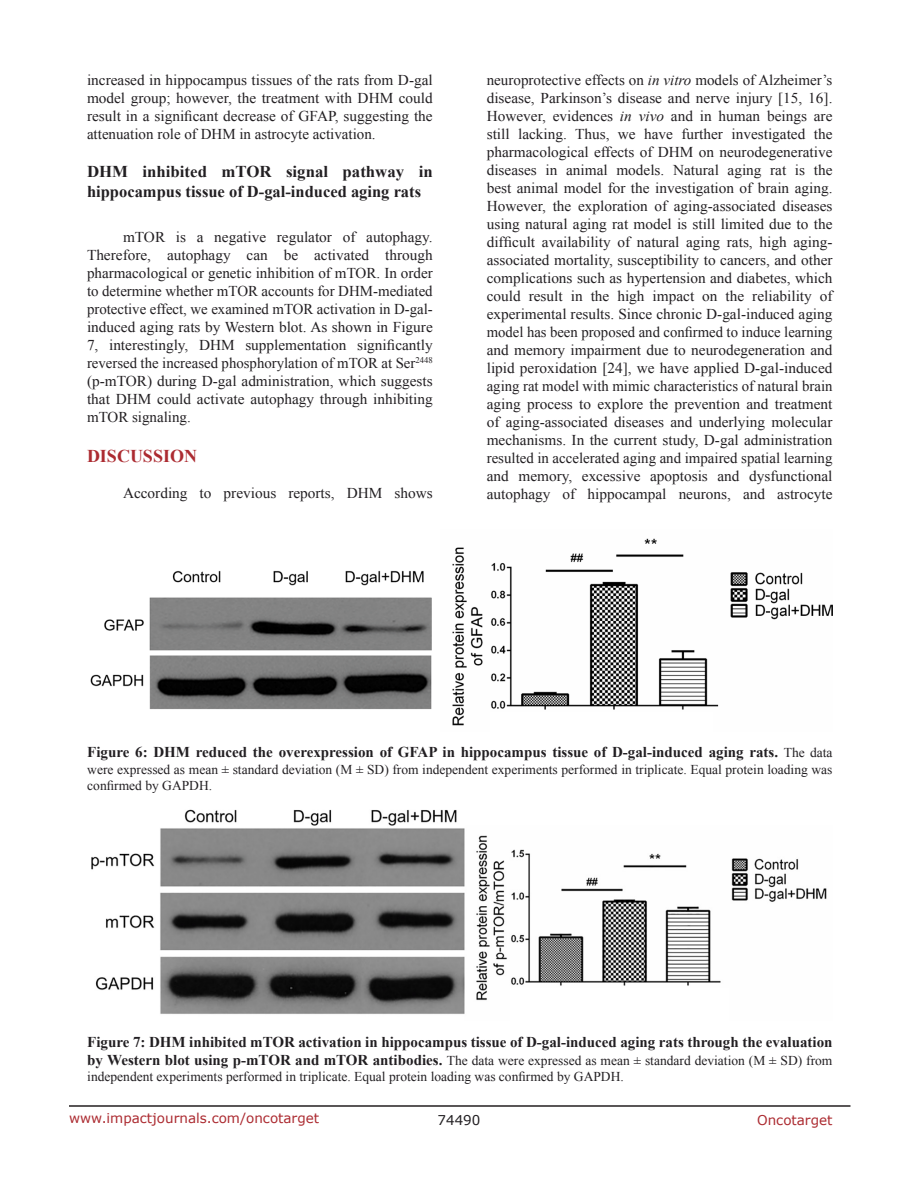
<style>
.page{position:relative;width:918px;height:1188px;background:#fff}
.page>*{position:absolute;margin:0;border:0;box-sizing:border-box;transform-origin:0 0}
.Heading{font:700 18px "Times New Roman";color:#ac2b31}
.SubHeading{font:700 16.5px/19.8px "Times New Roman";color:#221f22}
.BodyText{font:15px/18px "Times New Roman";color:#221f22;text-align:justify}
.FigureText{font:700 15px "Times New Roman";color:#221f22}
.FigureText-2{font:13.5px/16.2px "Times New Roman";color:#221f22}
.t1{font:13.5px "Verdana";color:#ac2b31}
.t2{font:13.5px "Verdana";color:#221f22}
.s1{font-style:italic}
.s2{font-weight:400;font-size:13.5px}
.s3{font-weight:700;font-size:15px}
</style>
<div class="page">
<hr style="left:69px;top:1105px;width:781px;height:2px;background:#231f20">
<img style="left:90px;top:538px;width:742px;height:188px">
<img style="left:91px;top:809px;width:736px;height:205px">
<p class="BodyText" style="left:87px;top:71px;width:347px">increased in hippocampus tissues of the rats from D-gal model group; however, the treatment with DHM could result in a significant decrease of GFAP, suggesting the attenuation role of DHM in astrocyte activation.</p>
<p class="SubHeading" style="left:87px;top:161px;width:347px">DHM inhibited mTOR signal pathway in hippocampus tissue of D-gal-induced aging rats</p>
<p class="BodyText" style="left:87px;top:228px;width:347px;text-indent:36px">mTOR is a negative regulator of autophagy.<br>Therefore, autophagy can be activated through pharmacological or genetic inhibition of mTOR. In order to determine whether mTOR accounts for DHM-mediated protective effect, we examined mTOR activation in D-gal&shy;induced aging rats by Western blot. As shown in Figure 7, interestingly, DHM supplementation significantly reversed the increased phosphorylation of mTOR at Ser<sup>2448 </sup>(p-mTOR) during D-gal administration, which suggests that DHM could activate autophagy through inhibiting mTOR signaling.</p>
<p class="Heading" style="left:87px;top:443px;width:112px">DISCUSSION</p>
<p class="BodyText" style="left:123px;top:483px;width:311px">According to previous reports, DHM shows</p>
<p class="BodyText" style="left:487px;top:71px;width:347px">neuroprotective effects on <span class="s1">in vitro</span> models of Alzheimer’s disease, Parkinson’s disease and nerve injury [15, 16].<br>However, evidences <span class="s1">in vivo</span> and in human beings are still lacking. Thus, we have further investigated the pharmacological effects of DHM on neurodegenerative diseases in animal models. Natural aging rat is the best animal model for the investigation of brain aging.<br>However, the exploration of aging-associated diseases using natural aging rat model is still limited due to the difficult availability of natural aging rats, high aging&shy;associated mortality, susceptibility to cancers, and other complications such as hypertension and diabetes, which could result in the high impact on the reliability of experimental results. Since chronic D-gal-induced aging model has been proposed and confirmed to induce learning and memory impairment due to neurodegeneration and lipid peroxidation [24], we have applied D-gal-induced aging rat model with mimic characteristics of natural brain aging process to explore the prevention and treatment of aging-associated diseases and underlying molecular mechanisms. In the current study, D-gal administration resulted in accelerated aging and impaired spatial learning and memory, excessive apoptosis and dysfunctional autophagy of hippocampal neurons, and astrocyte</p>
<p class="FigureText" style="left:87px;top:742px;width:747px">Figure 6: DHM reduced the overexpression of GFAP in hippocampus tissue of D-gal-induced aging rats. <span class="s2">The data</span></p>
<p class="FigureText-2" style="left:87px;top:761px;width:747px">were expressed as mean ± standard deviation (M ± SD) from independent experiments performed in triplicate. Equal protein loading was confirmed by GAPDH.</p>
<p class="FigureText" style="left:87px;top:1032px;width:747px">Figure 7: DHM inhibited mTOR activation in hippocampus tissue of D-gal-induced aging rats through the evaluation</p>
<p class="FigureText-2" style="left:87px;top:1052px;width:747px"><span class="s3">by Western blot using p-mTOR and mTOR antibodies.</span> The data were expressed as mean ± standard deviation (M ± SD) from independent experiments performed in triplicate. Equal protein loading was confirmed by GAPDH.</p>
<p class="t1" style="left:69px;top:1109px;width:252px">www.impactjournals.com/oncotarget</p>
<p class="t2" style="left:438px;top:1111px;width:44px">74490</p>
<p class="t1" style="left:757px;top:1111px;width:77px">Oncotarget</p>
</div>
